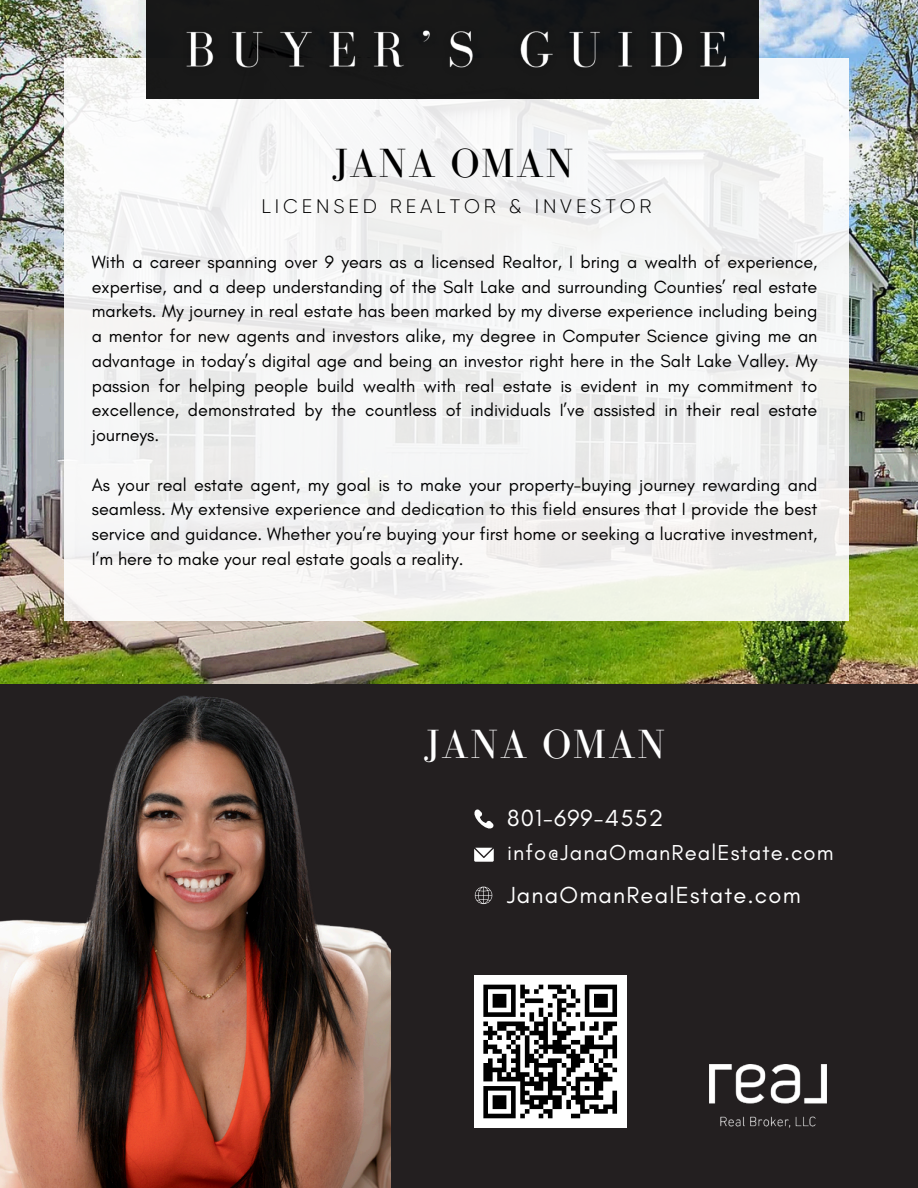
<style>
.page{position:relative;width:918px;height:1188px;background:#fff}
.page>*{position:absolute;margin:0;border:0;box-sizing:border-box;transform-origin:0 0}
.t1{font:42px "Bodoni FLF";letter-spacing:.04em;color:#000}
.t2{font:42px "Bodoni FLF";letter-spacing:.04em;color:#fff}
.t3{font:23.7px "Glacial Indifference";letter-spacing:.05em;color:#fff}
.t4{font:22.05px "Glacial Indifference";letter-spacing:.05em;color:#fff}
.t5{font:300 19.5px "Gilroy";letter-spacing:.2em;color:#000}
.t6{font:18px/24.8px "Glacial Indifference";color:#000;text-align:justify}
</style>
<div class="page">
<img style="left:0;top:0;width:918px;height:684px">
<div style="left:64px;top:59px;width:784px;height:562px;background:linear-gradient(to right,#f5f5f5,#f1f2f1)"></div>
<div style="left:0;top:684px;width:918px;height:504px;background:#231f20"></div>
<div style="left:474px;top:975px;width:152px;height:153px;background:#fff"></div>
<svg style="left:483px;top:984px;width:135px;height:135px"></svg>
<svg style="left:474px;top:809px;width:20px;height:20px"></svg>
<svg style="left:474px;top:848px;width:20px;height:13px"></svg>
<svg style="left:475px;top:887px;width:17px;height:17px"></svg>
<img style="left:0;top:630px;width:391px;height:558px">
<div style="left:146px;top:0;width:613px;height:99px;background:#181818"></div>
<img style="left:186px;top:22px;width:560px;height:46px">
<img style="left:709px;top:1065px;width:117px;height:63px">
<h1 class="t1" style="left:332px;top:140px;width:243px">JANA OMAN</h1>
<p class="t5" style="left:261px;top:198px;width:392px">LICENSED REALTOR &amp; INVESTOR</p>
<p class="t6" style="left:92px;top:249px;width:727px">With a career spanning over 9 years as a licensed Realtor, I bring a wealth of experience, expertise, and a deep understanding of the Salt Lake and surrounding Counties’ real estate markets. My journey in real estate has been marked by my diverse experience including being a mentor for new agents and investors alike, my degree in Computer Science giving me an advantage in today’s digital age and being an investor right here in the Salt Lake Valley. My passion for helping people build wealth with real estate is evident in my commitment to excellence, demonstrated by the countless of individuals I’ve assisted in their real estate journeys.</p>
<p class="t6" style="left:92px;top:472px;width:727px">As your real estate agent, my goal is to make your property-buying journey rewarding and seamless. My extensive experience and dedication to this field ensures that I provide the best service and guidance. Whether you’re buying your first home or seeking a lucrative investment, I’m here to make your real estate goals a reality.</p>
<h1 class="t2" style="left:424px;top:722px;width:243px">JANA OMAN</h1>
<h2 class="t3" style="left:507px;top:804px;width:158px">801-699-4552</h2>
<p class="t4" style="left:507px;top:840px;width:328px">info@JanaOmanRealEstate.com</p>
<h2 class="t3" style="left:507px;top:880px;width:295px">JanaOmanRealEstate.com</h2>
</div>
